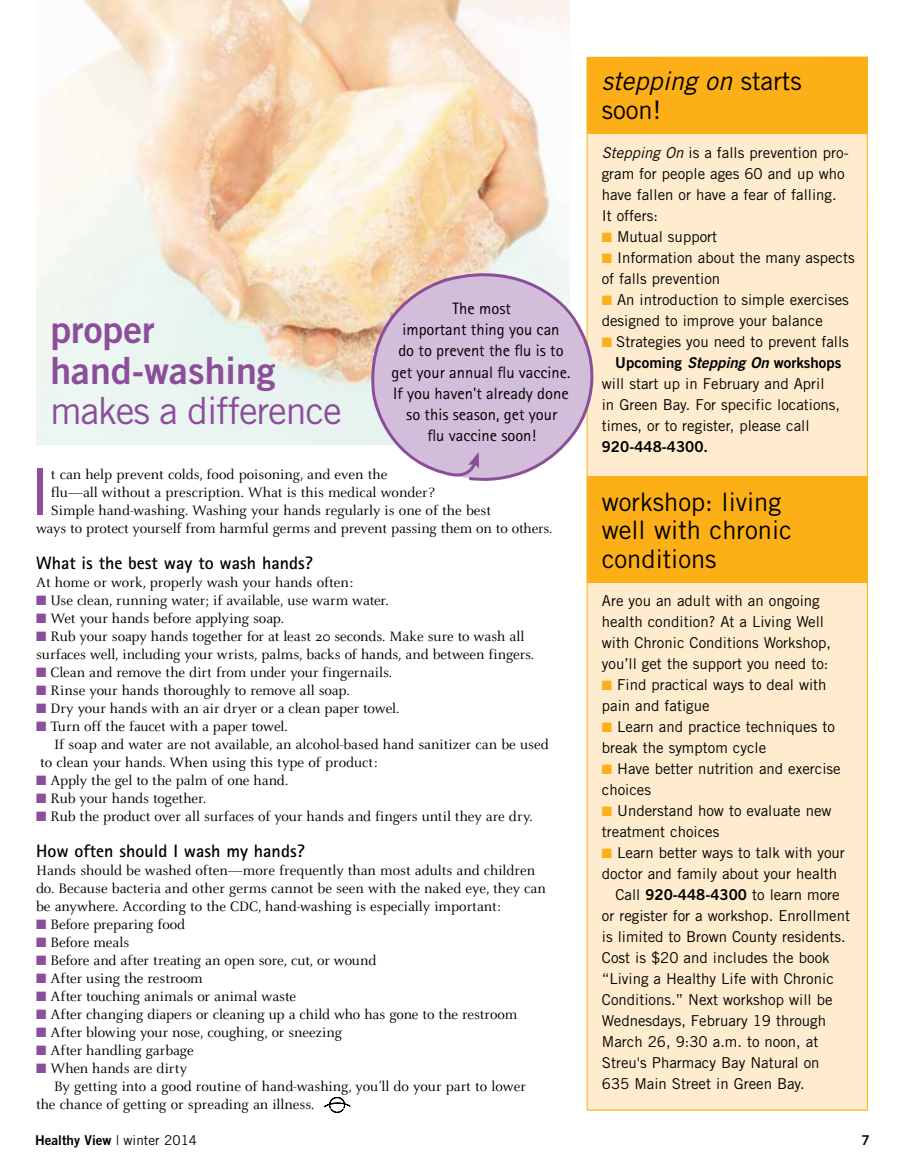
<style>
.page{position:relative;width:905px;height:1175px;background:#fff}
.page>*{position:absolute;margin:0;border:0;box-sizing:border-box;transform-origin:0 0}
.t1{font:64.8px "Trade Gothic LT Std";color:#8c4d9a}
.t2{font:37.5px/40.5px "Trade Gothic LT Std Bd 2";color:#8c4d9a}
.t3{font:37.5px "Trade Gothic LT Std";letter-spacing:-.03em;color:#8c4d9a}
.t4{font:25.5px/28.5px "Trade Gothic LT Std";color:#000}
.t5{font:700 18px "Rotis Sans Serif OTF";color:#000}
.t6{font:16.5px/21px "Rotis Sans Serif OTF";color:#000;text-align:center}
.t7{font:15px/18px "Celeste OT";color:#000}
.t8{font:15px/21px "Trade Gothic LT Std";color:#000}
.t9{font:15px "Trade Gothic LT Std Bd 2";color:#000}
.t10{font:13.5px "Trade Gothic LT Std Bd 2";color:#000}
.s1{color:#8c4d9a}
.s2{font-style:italic}
.s3{color:#fcaf17}
.s4{font-family:"Trade Gothic LT Std Bd 2 Obl"}
.s5{font-family:"Trade Gothic LT Std Bd 2"}
.s6{font-family:"Trade Gothic LT Std"}
</style>
<div class="page">
<img style="left:36px;top:0;width:533px;height:444px">
<svg style="left:324px;top:1097px;width:26px;height:15px"></svg>
<div style="left:586px;top:56px;width:280px;height:1054px;background:#ffecce"></div>
<div style="left:586px;top:57px;width:281px;height:77px;background:#fcaf17"></div>
<div style="left:586px;top:476px;width:281px;height:106px;background:#fcaf17"></div>
<svg style="left:365px;top:260px;width:229px;height:229px"></svg>
<svg style="left:468px;top:452px;width:11px;height:17px"></svg>
<h2 class="t2" style="left:50px;top:309px;width:227px">proper hand-washing</h2>
<h2 class="t3" style="left:50px;top:388px;width:293px">makes a difference</h2>
<p class="t6" style="left:391px;top:298px;width:181px">The most<br>important thing you can<br>do to prevent the flu is to get your annual flu vaccine.<br>If you haven't already done so this season, get your<br>flu vaccine soon!</p>
<h1 class="t1" style="left:29px;top:453px;width:23px">I</h1>
<p class="t7" style="left:51px;top:465px;width:338px">t can help prevent colds, food poisoning, and even the</p>
<p class="t7" style="left:51px;top:483px;width:385px">flu—all without a prescription. What is this medical wonder?</p>
<p class="t7" style="left:51px;top:501px;width:442px">Simple hand-washing. Washing your hands regularly is one of the best</p>
<p class="t7" style="left:36px;top:519px;width:518px">ways to protect yourself from harmful germs and prevent passing them on to others.</p>
<p class="t5" style="left:36px;top:551px;width:278px">What is the best way to wash hands?</p>
<p class="t7" style="left:36px;top:573px;width:319px">At home or work, properly wash your hands often:</p>
<p class="t7" style="left:36px;top:591px;width:354px"><span class="s1">■</span> Use clean, running water; if available, use warm water.</p>
<p class="t7" style="left:36px;top:609px;width:249px"><span class="s1">■</span> Wet your hands before applying soap.</p>
<p class="t7" style="left:36px;top:627px;width:499px"><span class="s1">■</span> Rub your soapy hands together for at least 20 seconds. Make sure to wash all surfaces well, including your wrists, palms, backs of hands, and between fingers.</p>
<p class="t7" style="left:36px;top:663px;width:357px"><span class="s1">■</span> Clean and remove the dirt from under your fingernails.</p>
<p class="t7" style="left:36px;top:681px;width:315px"><span class="s1">■</span> Rinse your hands thoroughly to remove all soap.</p>
<p class="t7" style="left:36px;top:699px;width:365px"><span class="s1">■</span> Dry your hands with an air dryer or a clean paper towel.</p>
<p class="t7" style="left:36px;top:717px;width:253px"><span class="s1">■</span> Turn off the faucet with a paper towel.</p>
<p class="t7" style="left:54px;top:735px;width:496px">If soap and water are not available, an alcohol-based hand sanitizer can be used</p>
<p class="t7" style="left:40px;top:753px;width:339px">to clean your hands. When using this type of product:</p>
<p class="t7" style="left:36px;top:771px;width:254px"><span class="s1">■</span> Apply the gel to the palm of one hand.</p>
<p class="t7" style="left:36px;top:789px;width:172px"><span class="s1">■</span> Rub your hands together.</p>
<p class="t7" style="left:36px;top:807px;width:498px"><span class="s1">■</span> Rub the product over all surfaces of your hands and fingers until they are dry.</p>
<p class="t5" style="left:36px;top:839px;width:270px">How often should I wash my hands?</p>
<p class="t7" style="left:36px;top:861px;width:511px">Hands should be washed often—more frequently than most adults and children do. Because bacteria and other germs cannot be seen with the naked eye, they can be anywhere. According to the CDC, hand-washing is especially important:</p>
<p class="t7" style="left:36px;top:915px;width:151px"><span class="s1">■</span> Before preparing food</p>
<p class="t7" style="left:36px;top:933px;width:95px"><span class="s1">■</span> Before meals</p>
<p class="t7" style="left:36px;top:951px;width:342px"><span class="s1">■</span> Before and after treating an open sore, cut, or wound</p>
<p class="t7" style="left:36px;top:969px;width:168px"><span class="s1">■</span> After using the restroom</p>
<p class="t7" style="left:36px;top:987px;width:262px"><span class="s1">■</span> After touching animals or animal waste</p>
<p class="t7" style="left:36px;top:1005px;width:482px"><span class="s1">■</span> After changing diapers or cleaning up a child who has gone to the restroom</p>
<p class="t7" style="left:36px;top:1023px;width:307px"><span class="s1">■</span> After blowing your nose, coughing, or sneezing</p>
<p class="t7" style="left:36px;top:1041px;width:159px"><span class="s1">■</span> After handling garbage</p>
<p class="t7" style="left:36px;top:1059px;width:152px"><span class="s1">■</span> When hands are dirty</p>
<p class="t7" style="left:54px;top:1077px;width:473px">By getting into a good routine of hand-washing, you’ll do your part to lower</p>
<p class="t7" style="left:36px;top:1095px;width:280px">the chance of getting or spreading an illness.</p>
<h3 class="t4" style="left:601px;top:67px;width:201px"><span class="s2">stepping on</span> starts soon!</h3>
<p class="t8" style="left:601px;top:142px;width:248px"><span class="s2">Stepping On</span> is a falls prevention pro&shy;gram for people ages 60 and up who have fallen or have a fear of falling.<br>It offers:</p>
<p class="t8" style="left:601px;top:226px;width:117px"><span class="s3">■</span> Mutual support</p>
<p class="t8" style="left:601px;top:247px;width:254px"><span class="s3">■</span> Information about the many aspects of falls prevention</p>
<p class="t8" style="left:601px;top:289px;width:249px"><span class="s3">■</span> An introduction to simple exercises designed to improve your balance</p>
<p class="t8" style="left:601px;top:331px;width:249px"><span class="s3">■</span> Strategies you need to prevent falls</p>
<p class="t9" style="left:615px;top:354px;width:227px">Upcoming <span class="s4">Stepping On</span> workshops</p>
<p class="t8" style="left:601px;top:373px;width:240px">will start up in February and April in Green Bay. For specific locations, times, or to register, please call</p>
<p class="t9" style="left:601px;top:438px;width:108px">920-448-4300.</p>
<h3 class="t4" style="left:601px;top:487px;width:191px">workshop: living well with chronic conditions</h3>
<p class="t8" style="left:602px;top:590px;width:231px">Are you an adult with an ongoing health condition? At a Living Well with Chronic Conditions Workshop, you’ll get the support you need to:</p>
<p class="t8" style="left:602px;top:674px;width:226px"><span class="s3">■</span> Find practical ways to deal with pain and fatigue</p>
<p class="t8" style="left:602px;top:716px;width:234px"><span class="s3">■</span> Learn and practice techniques to break the symptom cycle</p>
<p class="t8" style="left:602px;top:758px;width:240px"><span class="s3">■</span> Have better nutrition and exercise choices</p>
<p class="t8" style="left:602px;top:800px;width:231px"><span class="s3">■</span> Understand how to evaluate new treatment choices</p>
<p class="t8" style="left:602px;top:842px;width:244px"><span class="s3">■</span> Learn better ways to talk with your</p>
<p class="t8" style="left:602px;top:863px;width:237px">doctor and family about your health</p>
<p class="t8" style="left:615px;top:884px;width:226px">Call <span class="s5">920-448-4300</span> to learn more</p>
<p class="t8" style="left:602px;top:905px;width:250px">or register for a workshop. Enrollment</p>
<p class="t8" style="left:602px;top:926px;width:245px">is limited to Brown County residents.</p>
<p class="t8" style="left:602px;top:947px;width:229px">Cost is $20 and includes the book</p>
<p class="t8" style="left:602px;top:968px;width:233px">“Living a Healthy Life with Chronic</p>
<p class="t8" style="left:602px;top:989px;width:232px">Conditions.” Next workshop will be</p>
<p class="t8" style="left:602px;top:1010px;width:226px">Wednesdays, February 19 through</p>
<p class="t8" style="left:602px;top:1031px;width:218px">March 26, 9:30 a.m. to noon, at</p>
<p class="t8" style="left:602px;top:1052px;width:219px">Streu's Pharmacy Bay Natural on</p>
<p class="t8" style="left:602px;top:1073px;width:204px">635 Main Street in Green Bay.</p>
<p class="t10" style="left:35px;top:1132px;width:164px">Healthy View <span class="s6">| winter 2014</span></p>
<p class="t10" style="left:861px;top:1132px;width:10px">7</p>
</div>
